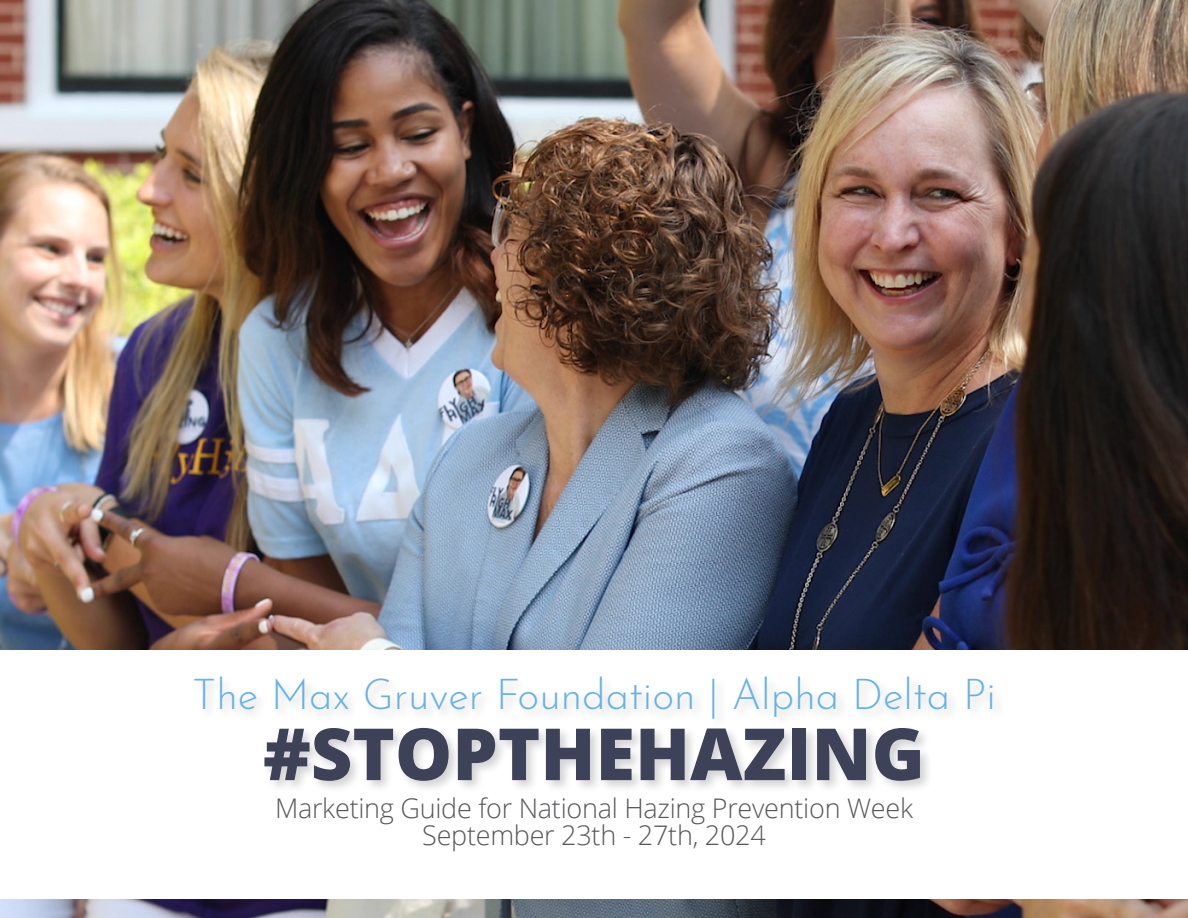
<style>
.page{position:relative;width:1188px;height:918px;background:#fff}
.page>*{position:absolute;margin:0;border:0;box-sizing:border-box;transform-origin:0 0}
.t1{font:800 72px "Open Sans";color:#3e4258}
.t2{font:300 42px "Josefin Sans";color:#65b2e9}
.t3{font:300 27px "Open Sans";letter-spacing:-.01em;color:#57585a}
</style>
<div class="page">
<img style="left:0;top:0;width:1188px;height:918px">
<div style="left:0;top:651px;width:1188px;height:248px;background:#fff"></div>
<div style="left:261px;top:725px;width:672px;height:68px;background:#231f20;opacity:.2"></div>
<p class="t2" style="left:192px;top:662px;width:805px">The Max Gruver Foundation | Alpha Delta Pi</p>
<p class="t1" style="left:263px;top:699px;width:663px">#STOPTHEHAZING</p>
<p class="t3" style="left:275px;top:789px;width:640px">Marketing Guide for National Hazing Prevention Week</p>
<p class="t3" style="left:422px;top:816px;width:345px">September 23th - 27th, 2024</p>
</div>
